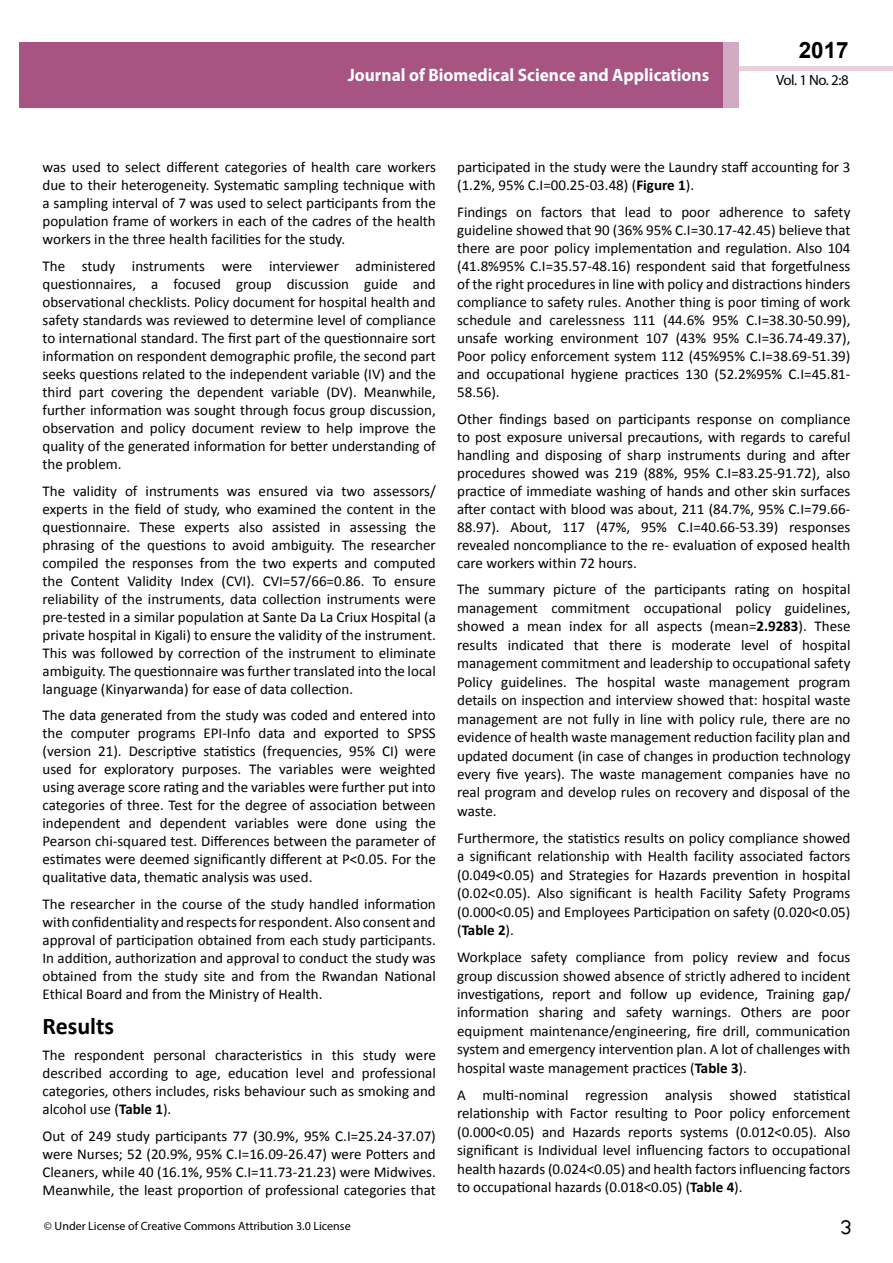
<style>
.page{position:relative;width:893px;height:1263px;background:#fff}
.page>*{position:absolute;margin:0;border:0;box-sizing:border-box;transform-origin:0 0}
.t1{font:25.5px "Tunga";color:#000}
.t2{font:700 24px "Calibri";color:#000}
.t3{font:700 22.5px "Arial";color:#000}
.t4{font:700 18px "Myriad Pro";color:#fff;scale:.96 1}
.t5{font:15px/18px "Calibri";color:#000;text-align:justify}
.t6{font:14.85px "Myriad Pro";color:#000}
.t7{font:12px "Myriad Pro";color:#000}
.s1{font-weight:700}
</style>
<div class="page">
<div style="left:722px;top:66px;width:171px;height:5px;background:#e6d1dd"></div>
<div style="left:19px;top:42px;width:706px;height:66px;background:#a75483"></div>
<div style="left:724px;top:42px;width:15px;height:66px;background:#d2aac1"></div>
<p class="t4" style="left:348px;top:63px;width:378px">Journal of Biomedical Science and Applications</p>
<h3 class="t3" style="left:799px;top:35px;width:52px">2017</h3>
<p class="t6" style="left:776px;top:71px;width:74px">Vol. 1 No. 2:8</p>
<p class="t5" style="left:43px;top:159px;width:395px">was used to select different categories of health care workers due to their heterogeneity. Systematic sampling technique with a sampling interval of 7 was used to select participants from the population frame of workers in each of the cadres of the health workers in the three health facilities for the study.</p>
<p class="t5" style="left:43px;top:257px;width:395px">The study instruments were interviewer administered questionnaires, a focused group discussion guide and observational checklists. Policy document for hospital health and safety standards was reviewed to determine level of compliance to international standard. The first part of the questionnaire sort information on respondent demographic profile, the second part seeks questions related to the independent variable (IV) and the third part covering the dependent variable (DV). Meanwhile, further information was sought through focus group discussion, observation and policy document review to help improve the quality of the generated information for better understanding of the problem.</p>
<p class="t5" style="left:43px;top:482px;width:395px">The validity of instruments was ensured via two assessors/ experts in the field of study, who examined the content in the questionnaire. These experts also assisted in assessing the phrasing of the questions to avoid ambiguity. The researcher compiled the responses from the two experts and computed the Content Validity Index (CVI). CVI=57/66=0.86. To ensure reliability of the instruments, data collection instruments were pre-tested in a similar population at Sante Da La Criux Hospital (a private hospital in Kigali) to ensure the validity of the instrument.<br>This was followed by correction of the instrument to eliminate ambiguity. The questionnaire was further translated into the local language (Kinyarwanda) for ease of data collection.</p>
<p class="t5" style="left:43px;top:706px;width:395px">The data generated from the study was coded and entered into the computer programs EPI-Info data and exported to SPSS (version 21). Descriptive statistics (frequencies, 95% CI) were used for exploratory purposes. The variables were weighted using average score rating and the variables were further put into categories of three. Test for the degree of association between independent and dependent variables were done using the Pearson chi-squared test. Differences between the parameter of estimates were deemed significantly different at P&lt;0.05. For the qualitative data, thematic analysis was used.</p>
<p class="t5" style="left:43px;top:895px;width:395px">The researcher in the course of the study handled information with confidentiality and respects for respondent. Also consent and approval of participation obtained from each study participants.<br>In addition, authorization and approval to conduct the study was obtained from the study site and from the Rwandan National Ethical Board and from the Ministry of Health.</p>
<h2 class="t2" style="left:43px;top:1010px;width:73px">Results</h2>
<p class="t5" style="left:43px;top:1046px;width:395px">The respondent personal characteristics in this study were described according to age, education level and professional categories, others includes, risks behaviour such as smoking and alcohol use (<span class="s1">Table 1</span>).</p>
<p class="t5" style="left:43px;top:1126px;width:395px">Out of 249 study participants 77 (30.9%, 95% C.I=25.24-37.07) were Nurses; 52 (20.9%, 95% C.I=16.09-26.47) were Potters and Cleaners, while 40 (16.1%, 95% C.I=11.73-21.23) were Midwives.<br>Meanwhile, the least proportion of professional categories that</p>
<p class="t5" style="left:457px;top:159px;width:395px">participated in the study were the Laundry staff accounting for 3 (1.2%, 95% C.I=00.25-03.48) (<span class="s1">Figure 1</span>).</p>
<p class="t5" style="left:457px;top:203px;width:395px">Findings on factors that lead to poor adherence to safety guideline showed that 90 (36% 95% C.I=30.17-42.45) believe that there are poor policy implementation and regulation. Also 104 (41.8%95% C.I=35.57-48.16) respondent said that forgetfulness of the right procedures in line with policy and distractions hinders compliance to safety rules. Another thing is poor timing of work schedule and carelessness 111 (44.6% 95% C.I=38.30-50.99), unsafe working environment 107 (43% 95% C.I=36.74-49.37), Poor policy enforcement system 112 (45%95% C.I=38.69-51.39) and occupational hygiene practices 130 (52.2%95% C.I=45.81- 58.56).</p>
<p class="t5" style="left:457px;top:410px;width:395px">Other findings based on participants response on compliance to post exposure universal precautions, with regards to careful handling and disposing of sharp instruments during and after procedures showed was 219 (88%, 95% C.I=83.25-91.72), also practice of immediate washing of hands and other skin surfaces after contact with blood was about, 211 (84.7%, 95% C.I=79.66- 88.97). About, 117 (47%, 95% C.I=40.66-53.39) responses revealed noncompliance to the re- evaluation of exposed health care workers within 72 hours.</p>
<p class="t5" style="left:457px;top:580px;width:395px;line-height:18.5px">The summary picture of the participants rating on hospital management commitment occupational policy guidelines, showed a mean index for all aspects (mean=<span class="s1">2.9283</span>). These results indicated that there is moderate level of hospital management commitment and leadership to occupational safety Policy guidelines. The hospital waste management program details on inspection and interview showed that: hospital waste management are not fully in line with policy rule, there are no evidence of health waste management reduction facility plan and updated document (in case of changes in production technology every five years). The waste management companies have no real program and develop rules on recovery and disposal of the waste.</p>
<p class="t5" style="left:457px;top:829px;width:395px;line-height:18.5px">Furthermore, the statistics results on policy compliance showed a significant relationship with Health facility associated factors (0.049&lt;0.05) and Strategies for Hazards prevention in hospital (0.02&lt;0.05). Also significant is health Facility Safety Programs (0.000&lt;0.05) and Employees Participation on safety (0.020&lt;0.05) (<span class="s1">Table 2</span>).</p>
<p class="t5" style="left:457px;top:948px;width:395px;line-height:18.5px">Workplace safety compliance from policy review and focus group discussion showed absence of strictly adhered to incident investigations, report and follow up evidence, Training gap/ information sharing and safety warnings. Others are poor equipment maintenance/engineering, fire drill, communication system and emergency intervention plan. A lot of challenges with hospital waste management practices (<span class="s1">Table 3</span>).</p>
<p class="t5" style="left:457px;top:1085px;width:395px;line-height:18.5px">A multi-nominal regression analysis showed statistical relationship with Factor resulting to Poor policy enforcement (0.000&lt;0.05) and Hazards reports systems (0.012&lt;0.05). Also significant is Individual level influencing factors to occupational health hazards (0.024&lt;0.05) and health factors influencing factors to occupational hazards (0.018&lt;0.05) (<span class="s1">Table 4</span>).</p>
<p class="t7" style="left:44px;top:1218px;width:308px">© Under License of Creative Commons Attribution 3.0 License</p>
<h1 class="t1" style="left:840px;top:1210px;width:13px">3</h1>
</div>
